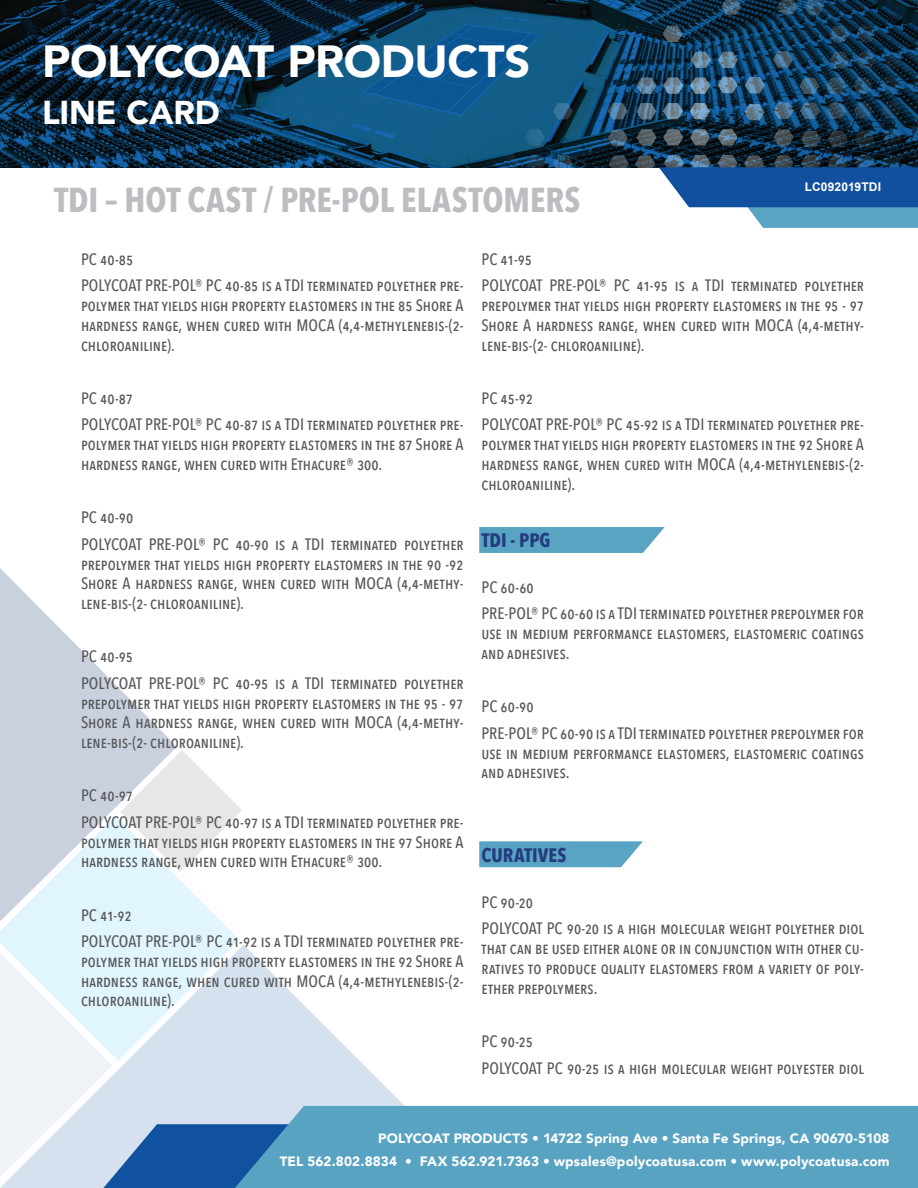
<style>
.page{position:relative;width:918px;height:1188px;background:#fff}
.page>*{position:absolute;margin:0;border:0;box-sizing:border-box;transform-origin:0 0}
.t1{font:900 45px "Avenir";letter-spacing:-.01em;color:#fff}
.t2{font:700 34.5px "Avenir Next Condensed";color:#bcbdc0}
.t3{font:900 33px "Avenir";letter-spacing:-.005em;color:#fff}
.t4{font:700 19.5px "Avenir Next Condensed";letter-spacing:.005em;color:#243c80}
.t5{font:500 16.5px/19.8px "Avenir Next Condensed";color:#57585a}
.t6{font:900 13.5px/23px "Avenir";letter-spacing:.01em;color:#fff;text-align:right}
.t7{font:700 12px "Arial";letter-spacing:.01em;color:#fff}
</style>
<div class="page">
<img style="left:0;top:0;width:918px;height:167px">
<svg style="left:745px;top:77px;width:20px;height:16px"></svg>
<svg style="left:908px;top:77px;width:10px;height:17px"></svg>
<svg style="left:908px;top:102px;width:10px;height:16px"></svg>
<svg style="left:718px;top:77px;width:20px;height:16px"></svg>
<svg style="left:881px;top:77px;width:20px;height:16px"></svg>
<svg style="left:881px;top:102px;width:20px;height:16px"></svg>
<svg style="left:718px;top:52px;width:20px;height:16px"></svg>
<svg style="left:690px;top:78px;width:20px;height:16px"></svg>
<svg style="left:853px;top:78px;width:20px;height:16px"></svg>
<svg style="left:854px;top:103px;width:20px;height:16px"></svg>
<svg style="left:855px;top:131px;width:20px;height:16px"></svg>
<svg style="left:883px;top:52px;width:20px;height:16px"></svg>
<svg style="left:690px;top:103px;width:20px;height:16px"></svg>
<svg style="left:690px;top:129px;width:20px;height:17px"></svg>
<svg style="left:553px;top:155px;width:20px;height:13px"></svg>
<svg style="left:774px;top:103px;width:20px;height:16px"></svg>
<svg style="left:745px;top:104px;width:20px;height:16px"></svg>
<svg style="left:774px;top:129px;width:20px;height:17px"></svg>
<svg style="left:718px;top:129px;width:20px;height:17px"></svg>
<svg style="left:829px;top:26px;width:20px;height:16px"></svg>
<svg style="left:856px;top:26px;width:21px;height:16px"></svg>
<svg style="left:911px;top:25px;width:7px;height:16px"></svg>
<svg style="left:691px;top:52px;width:20px;height:16px"></svg>
<svg style="left:773px;top:51px;width:20px;height:17px"></svg>
<svg style="left:778px;top:0;width:20px;height:15px"></svg>
<svg style="left:804px;top:0;width:20px;height:15px"></svg>
<svg style="left:721px;top:0;width:20px;height:15px"></svg>
<svg style="left:663px;top:26px;width:20px;height:16px"></svg>
<svg style="left:553px;top:103px;width:20px;height:16px"></svg>
<svg style="left:525px;top:129px;width:20px;height:17px"></svg>
<svg style="left:663px;top:78px;width:20px;height:16px"></svg>
<svg style="left:826px;top:78px;width:20px;height:16px"></svg>
<svg style="left:827px;top:103px;width:20px;height:16px"></svg>
<svg style="left:828px;top:131px;width:20px;height:16px"></svg>
<svg style="left:856px;top:52px;width:20px;height:16px"></svg>
<svg style="left:663px;top:103px;width:20px;height:16px"></svg>
<svg style="left:663px;top:129px;width:20px;height:17px"></svg>
<svg style="left:526px;top:155px;width:20px;height:13px"></svg>
<svg style="left:636px;top:78px;width:21px;height:16px"></svg>
<svg style="left:799px;top:78px;width:21px;height:16px"></svg>
<svg style="left:800px;top:103px;width:20px;height:16px"></svg>
<svg style="left:801px;top:131px;width:20px;height:16px"></svg>
<svg style="left:830px;top:52px;width:20px;height:16px"></svg>
<svg style="left:636px;top:103px;width:20px;height:16px"></svg>
<svg style="left:608px;top:103px;width:20px;height:16px"></svg>
<svg style="left:608px;top:130px;width:20px;height:16px"></svg>
<svg style="left:470px;top:156px;width:20px;height:12px"></svg>
<svg style="left:636px;top:129px;width:21px;height:17px"></svg>
<svg style="left:499px;top:155px;width:20px;height:13px"></svg>
<svg style="left:909px;top:130px;width:9px;height:17px"></svg>
<svg style="left:882px;top:130px;width:20px;height:16px"></svg>
<svg style="left:911px;top:51px;width:7px;height:17px"></svg>
<svg style="left:608px;top:154px;width:310px;height:74px"></svg>
<svg style="left:112px;top:945px;width:388px;height:243px"></svg>
<svg style="left:0;top:568px;width:177px;height:248px;fill:#cad1de"></svg>
<svg style="left:0;top:1061px;width:112px;height:127px"></svg>
<svg style="left:0;top:816px;width:240px;height:245px;fill:#e0f5fd"></svg>
<svg style="left:120px;top:750px;width:122px;height:122px"></svg>
<div style="left:224px;top:1106px;width:694px;height:82px;background:#59a3c2"></div>
<svg style="left:479px;top:841px;width:164px;height:26px;background:#66abc6"></svg>
<div style="left:479px;top:527px;width:186px;height:26px;background:#59a4c2"></div>
<h1 class="t1" style="left:42px;top:23px;width:490px">POLYCOAT PRODUCTS</h1>
<h3 class="t3" style="left:42px;top:84px;width:179px">LINE CARD</h3>
<p class="t7" style="left:805px;top:179px;width:78px">LC092019TDI</p>
<h2 class="t2" style="left:54px;top:178px;width:528px">TDI – HOT CAST / PRE-POL ELASTOMERS</h2>
<p class="t5" style="left:81px;top:246px;width:384px;line-height:26.5px">PC 40-85<br>POLYCOAT PRE-POL® PC 40-85 is a TDI terminated polyether pre-</p>
<p class="t5" style="left:81px;top:296px;width:384px;text-align:justify">polymer that yields high property elastomers in the 85 Shore A hardness range, when cured with MOCA (4,4-methylenebis-(2- chloroaniline).</p>
<p class="t5" style="left:81px;top:385px;width:384px;line-height:26.5px">PC 40-87<br>POLYCOAT PRE-POL® PC 40-87 is a TDI terminated polyether pre-</p>
<p class="t5" style="left:81px;top:435px;width:384px">polymer that yields high property elastomers in the 87 Shore A hardness range, when cured with Ethacure® 300.</p>
<p class="t5" style="left:81px;top:504px;width:384px;line-height:26.5px">PC 40-90<br>POLYCOAT PRE-POL® PC 40-90 is a TDI terminated polyether</p>
<p class="t5" style="left:81px;top:554px;width:384px;text-align:justify">prepolymer that yields high property elastomers in the 90 -92<br>Shore A hardness range, when cured with MOCA (4,4-methy&shy;lene-bis-(2- chloroaniline).</p>
<p class="t5" style="left:81px;top:643px;width:384px;line-height:26.5px">PC 40-95<br>POLYCOAT PRE-POL® PC 40-95 is a TDI terminated polyether</p>
<p class="t5" style="left:81px;top:693px;width:384px;text-align:justify">prepolymer that yields high property elastomers in the 95 - 97<br>Shore A hardness range, when cured with MOCA (4,4-methy&shy;lene-bis-(2- chloroaniline).</p>
<p class="t5" style="left:81px;top:782px;width:384px;line-height:26.5px">PC 40-97<br>POLYCOAT PRE-POL® PC 40-97 is a TDI terminated polyether pre-</p>
<p class="t5" style="left:81px;top:832px;width:384px">polymer that yields high property elastomers in the 97 Shore A hardness range, when cured with Ethacure® 300.</p>
<p class="t5" style="left:81px;top:901px;width:384px;line-height:26.5px">PC 41-92<br>POLYCOAT PRE-POL® PC 41-92 is a TDI terminated polyether pre-</p>
<p class="t5" style="left:81px;top:951px;width:384px;text-align:justify">polymer that yields high property elastomers in the 92 Shore A hardness range, when cured with MOCA (4,4-methylenebis-(2- chloroaniline).</p>
<p class="t5" style="left:482px;top:246px;width:384px;line-height:26.5px">PC 41-95<br>POLYCOAT PRE-POL® PC 41-95 is a TDI terminated polyether</p>
<p class="t5" style="left:482px;top:296px;width:384px;text-align:justify">prepolymer that yields high property elastomers in the 95 - 97<br>Shore A hardness range, when cured with MOCA (4,4-methy&shy;lene-bis-(2- chloroaniline).</p>
<p class="t5" style="left:482px;top:385px;width:384px;line-height:26.5px">PC 45-92<br>POLYCOAT PRE-POL® PC 45-92 is a TDI terminated polyether pre-</p>
<p class="t5" style="left:482px;top:435px;width:384px;text-align:justify">polymer that yields high property elastomers in the 92 Shore A hardness range, when cured with MOCA (4,4-methylenebis-(2- chloroaniline).</p>
<p class="t4" style="left:482px;top:528px;width:70px">TDI - PPG</p>
<p class="t5" style="left:482px;top:574px;width:384px;line-height:26.5px">PC 60-60<br>PRE-POL® PC 60-60 is a TDI terminated polyether prepolymer for</p>
<p class="t5" style="left:482px;top:624px;width:384px">use in medium performance elastomers, elastomeric coatings and adhesives.</p>
<p class="t5" style="left:482px;top:693px;width:384px;line-height:26.5px">PC 60-90<br>PRE-POL® PC 60-90 is a TDI terminated polyether prepolymer for</p>
<p class="t5" style="left:482px;top:743px;width:384px">use in medium performance elastomers, elastomeric coatings and adhesives.</p>
<p class="t4" style="left:482px;top:843px;width:87px">CURATIVES</p>
<p class="t5" style="left:482px;top:889px;width:384px;line-height:26.5px">PC 90-20<br>POLYCOAT PC 90-20 is a high molecular weight polyether diol</p>
<p class="t5" style="left:482px;top:939px;width:384px;text-align:justify">that can be used either alone or in conjunction with other cu&shy;ratives to produce quality elastomers from a variety of poly&shy;ether prepolymers.</p>
<p class="t5" style="left:482px;top:1028px;width:384px;line-height:26.5px">PC 90-25<br>POLYCOAT PC 90-25 is a high molecular weight polyester diol</p>
<p class="t6" style="left:280px;top:1126px;width:611px">POLYCOAT PRODUCTS • 14722 Spring Ave • Santa Fe Springs, CA 90670-5108<br>TEL 562.802.8834 • FAX 562.921.7363 • wpsales@polycoatusa.com • www.polycoatusa.com</p>
</div>
